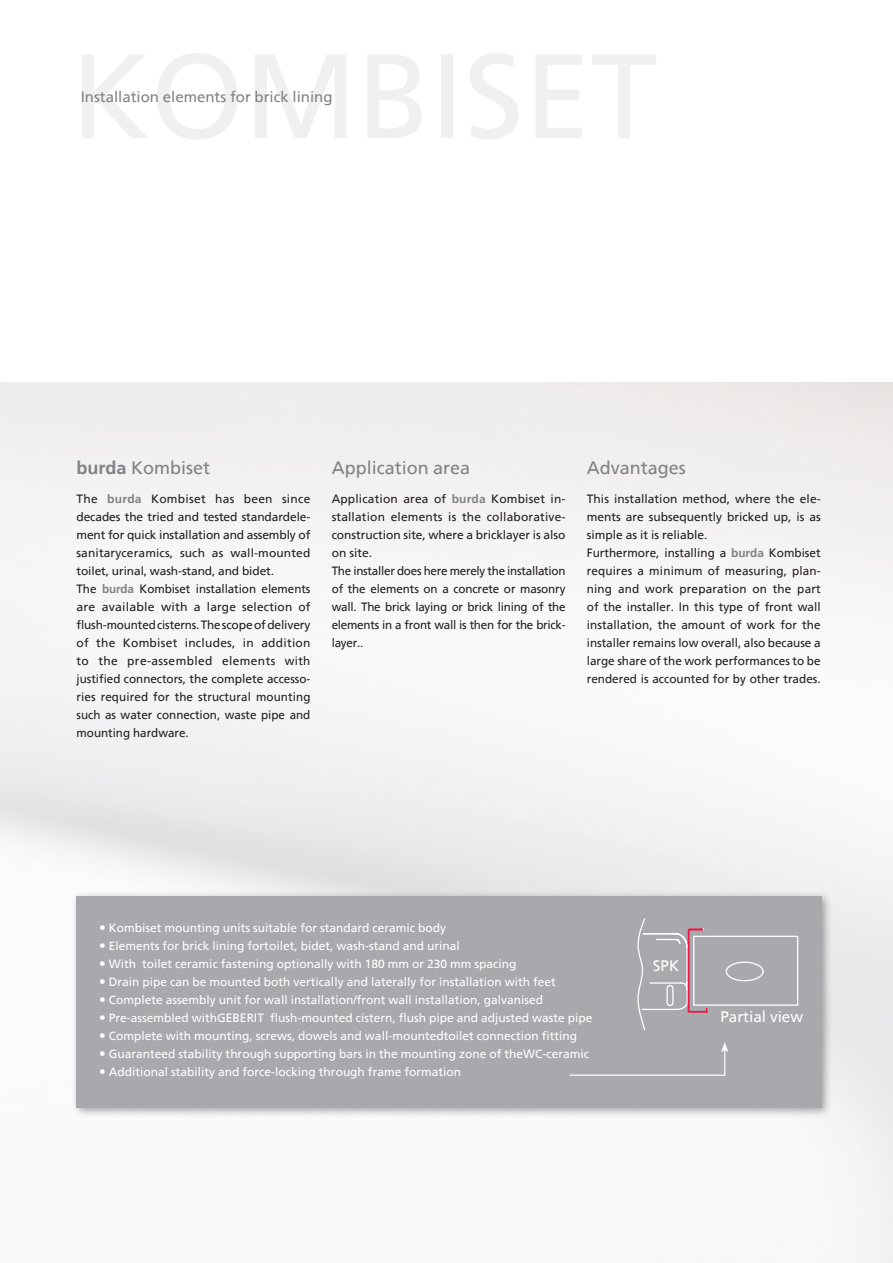
<style>
.page{position:relative;width:893px;height:1263px;background:#fff}
.page>*{position:absolute;margin:0;border:0;box-sizing:border-box;transform-origin:0 0}
.t1{font:18px "Frutiger";color:#808285}
.t2{font:15.3px "Frutiger";color:#fff}
.t3{font:15px "Frutiger";color:#808285}
.t4{font:12px/18px "Frutiger";color:#231f20;text-align:justify}
.t5{font:12px/18px "Frutiger";color:#fff}
.t6{font:11.7px/18px "Frutiger";letter-spacing:-.01em;color:#231f20}
.s1{font-weight:700}
.s2{font-weight:700;color:#808285}
.s3{font-size:12px}
</style>
<div class="page">
<div style="left:71px;top:890px;width:761px;height:228px;background:#231f20;opacity:.4"></div>
<div style="left:77px;top:896px;width:744px;height:211px;background:#a8a9ad"></div>
<hr style="left:570px;top:1074px;width:155px;height:2px;background:#fff">
<svg style="left:721px;top:1042px;width:7px;height:34px"></svg>
<svg style="left:637px;top:918px;width:161px;height:112px"></svg>
<p class="t3" style="left:81px;top:87px;width:253px">Installation elements for brick lining</p>
<h1 class="t1" style="left:77px;top:457px;width:135px"><span class="s1">burda</span> Kombiset</h1>
<p class="t4" style="left:77px;top:489px;width:235px">The <span class="s2">burda</span> Kombiset has been since decades the tried and tested standardele&shy;ment for quick installation and assembly of</p>
<p class="t6" style="left:77px;top:543px;width:235px"><span class="s3">sanitary</span>ceramics, such as wall-mounted toilet, urinal, wash-stand, and bidet.</p>
<p class="t4" style="left:77px;top:579px;width:235px">The <span class="s2">burda</span> Kombiset installation elements are available with a large selection of flush-mounted cisterns. The scope of delivery of the Kombiset includes, in addition to the pre-assembled elements with justified connectors, the complete accesso&shy;ries required for the structural mounting such as water connection, waste pipe and mounting hardware.</p>
<h1 class="t1" style="left:332px;top:457px;width:140px">Application area</h1>
<p class="t4" style="left:332px;top:489px;width:235px;text-align:left">Application area of <span class="s2">burda</span> Kombiset in&shy;stallation elements is the collaborative&shy;construction site, where a bricklayer is also on site.<br>The installer does here merely the installation of the elements on a concrete or masonry wall. The brick laying or brick lining of the elements in a front wall is then for the brick&shy;layer..</p>
<h1 class="t1" style="left:587px;top:457px;width:101px">Advantages</h1>
<p class="t4" style="left:587px;top:489px;width:235px;text-align:left">This installation method, where the ele&shy;ments are subsequently bricked up, is as simple as it is reliable.<br>Furthermore, installing a <span class="s2">burda</span> Kombiset requires a minimum of measuring, plan&shy;ning and work preparation on the part of the installer. In this type of front wall installation, the amount of work for the installer remains low overall, also because a large share of the work performances to be rendered is accounted for by other trades.</p>
<p class="t5" style="left:109px;top:918px;width:485px">Kombiset mounting units suitable for standard ceramic body<br>Elements for brick lining fortoilet, bidet, wash-stand and urinal<br>With toilet ceramic fastening optionally with 180 mm or 230 mm spacing<br>Drain pipe can be mounted both vertically and laterally for installation with feet Complete assembly unit for wall installation/front wall installation, galvanised Pre-assembled withGEBERIT flush-mounted cistern, flush pipe and adjusted waste pipe Complete with mounting, screws, dowels and wall-mountedtoilet connection fitting Guaranteed stability through supporting bars in the mounting zone of theWC-ceramic Additional stability and force-locking through frame formation</p>
<p class="t2" style="left:653px;top:956px;width:28px">SPK</p>
<p class="t2" style="left:720px;top:1007px;width:84px">Partial view</p>
</div>
